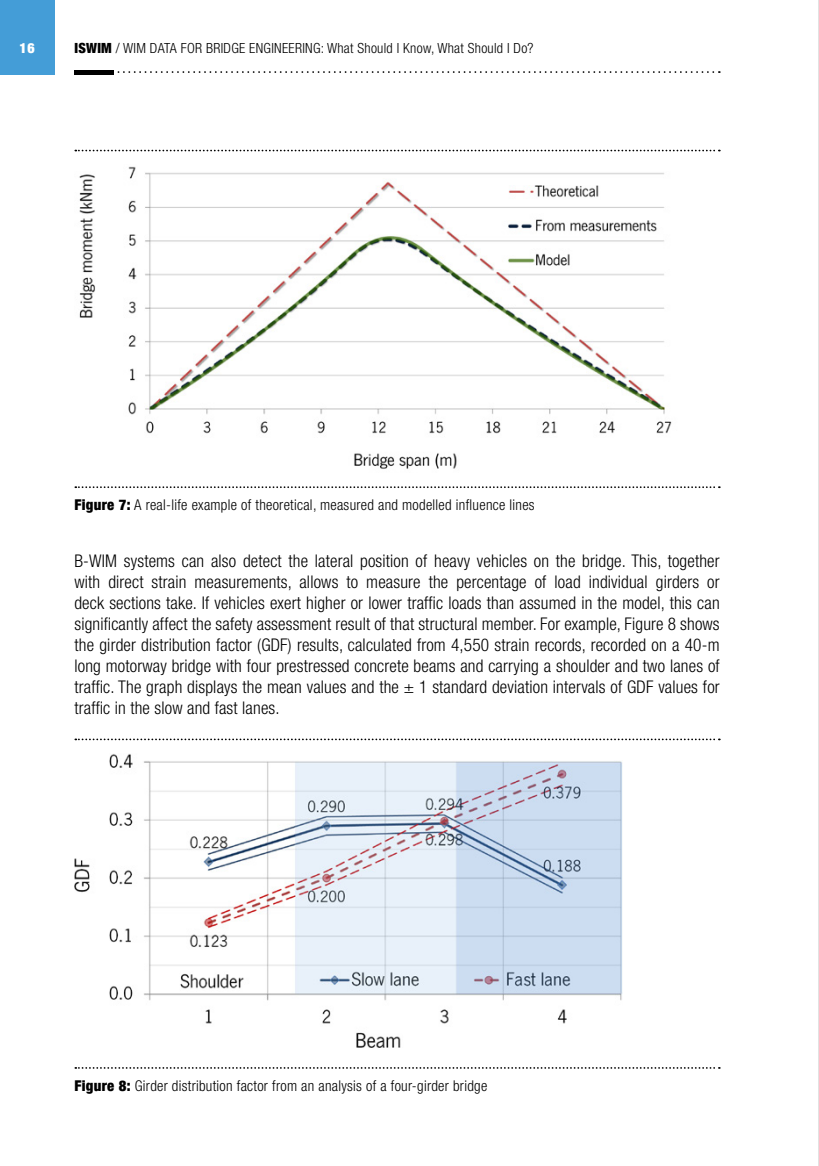
<style>
.page{position:relative;width:819px;height:1166px;background:#fff}
.page>*{position:absolute;margin:0;border:0;box-sizing:border-box;transform-origin:0 0}
.t1{font:300 condensed 17.5px/21px "Helvetica Neue LT Com";letter-spacing:.01em;color:#000;text-align:justify}
.t2{font:300 condensed 14.88px "Helvetica Neue LT Com";letter-spacing:.02em;color:#000}
.t3{font:300 condensed 14px "Helvetica Neue LT Com";letter-spacing:.02em;color:#000}
.t4{font:900 condensed 14px "Helvetica Neue LT Com";color:#fff}
.s1{font-weight:900}
</style>
<div class="page">
<svg style="left:117px;top:71px;width:602px;height:2px"></svg>
<hr style="left:74px;top:70px;width:40px;height:4px;background:#000">
<div style="left:0;top:0;width:55px;height:74px;background:#449dd7"></div>
<svg style="left:75px;top:150px;width:644px;height:1px"></svg>
<svg style="left:75px;top:486px;width:644px;height:2px"></svg>
<svg style="left:75px;top:738px;width:644px;height:2px"></svg>
<svg style="left:75px;top:1067px;width:644px;height:2px"></svg>
<img style="left:79px;top:166px;width:593px;height:303px">
<img style="left:74px;top:754px;width:548px;height:293px">
<hr style="left:818px;top:0;width:1px;height:1166px;background:#c6c6c6">
<p class="t4" style="left:20px;top:40px;width:17px">16</p>
<p class="t3" style="left:74px;top:40px;width:460px"><span class="s1">ISWIM</span> / WIM DATA FOR BRIDGE ENGINEERING: What Should I Know, What Should I Do?</p>
<p class="t2" style="left:74px;top:496px;width:461px"><span class="s1">Figure 7:</span> A real-life example of theoretical, measured and modelled influence lines</p>
<p class="t1" style="left:74px;top:550px;width:646px">B-WIM systems can also detect the lateral position of heavy vehicles on the bridge. This, together with direct strain measurements, allows to measure the percentage of load individual girders or deck sections take. If vehicles exert higher or lower traffic loads than assumed in the model, this can significantly affect the safety assessment result of that structural member. For example, Figure 8 shows the girder distribution factor (GDF) results, calculated from 4,550 strain records, recorded on a 40-m long motorway bridge with four prestressed concrete beams and carrying a shoulder and two lanes of traffic. The graph displays the mean values and the ± 1 standard deviation intervals of GDF values for traffic in the slow and fast lanes.</p>
<p class="t2" style="left:74px;top:1077px;width:414px"><span class="s1">Figure 8:</span> Girder distribution factor from an analysis of a four-girder bridge</p>
</div>
